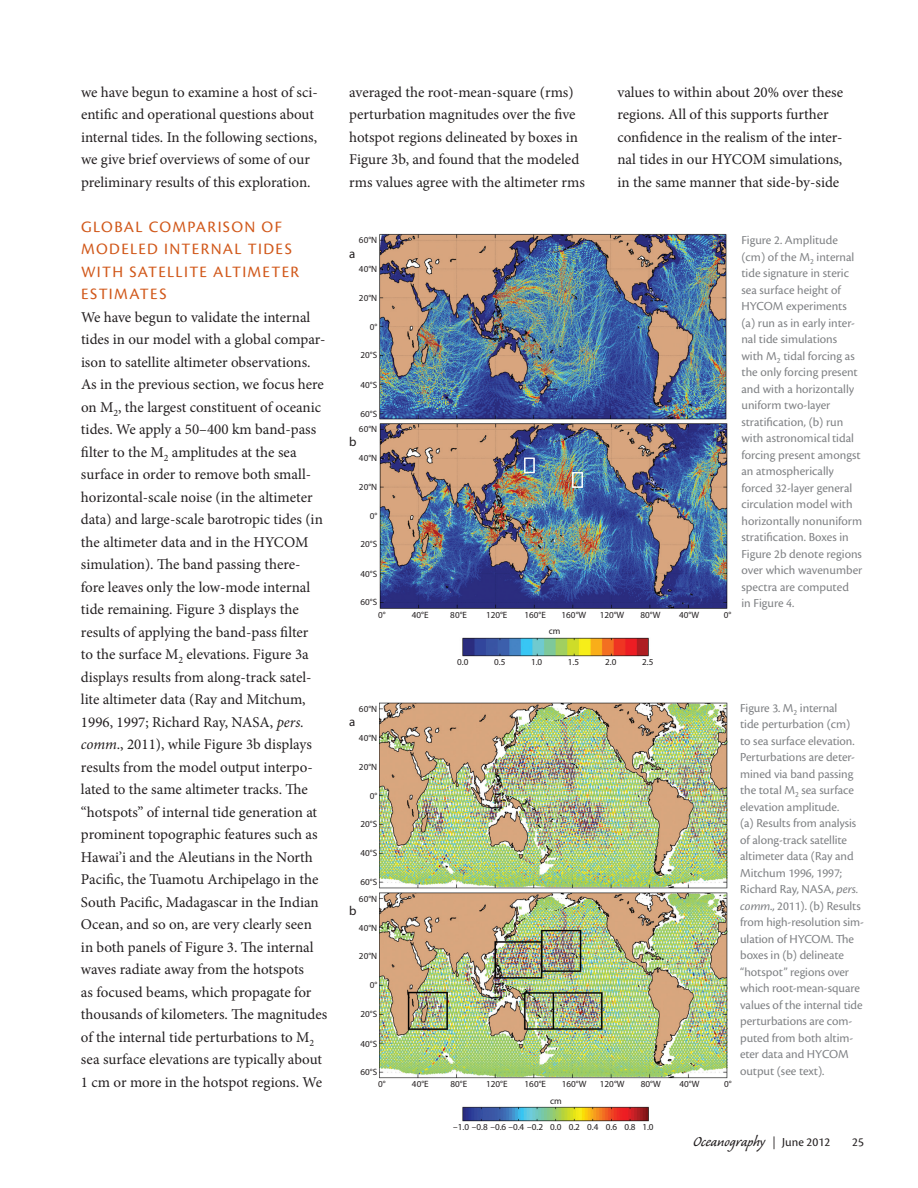
<style>
.page{position:relative;width:918px;height:1188px;background:#fff}
.page>*{position:absolute;margin:0;border:0;box-sizing:border-box;transform-origin:0 0}
.t1{font:18px "Caliban";color:#231f20}
.t2{font:16.5px/22.5px "Cronos Pro";letter-spacing:.08em;color:#d1581a;text-align:justify}
.t3{font:15px/22.5px "Minion Pro";color:#231f20}
.t4{font:12.9px "Myriad Pro";color:#231f20}
.t5{font:12.75px/16.5px "Cronos Pro";letter-spacing:-.005em;color:#808285}
.t6{font:12.75px "Cronos Pro";color:#231f20}
.t7{font:9.15px "Myriad Pro";color:#231f20}
.s1{font-style:italic}
.s2{font-family:"Minion Pro";font-size:12.75px}
.s3{font-family:"Cronos Pro";font-size:12.75px}
</style>
<div class="page">
<img style="left:379px;top:233px;width:349px;height:424px">
<img style="left:524px;top:457px;width:59px;height:31px">
<img style="left:379px;top:702px;width:349px;height:420px">
<p class="t3" style="left:81px;top:81px;width:238px">we have begun to examine a host of sci&shy;entific and operational questions about internal tides. In the following sections, we give brief overviews of some of our preliminary results of this exploration.</p>
<p class="t2" style="left:81px;top:216px;width:117px">GLOBAL COMPAR</p>
<p class="t2" style="left:218px;top:216px;width:66px">ISON OF</p>
<p class="t2" style="left:81px;top:238px;width:39px">MODELED</p>
<p class="t2" style="left:81px;top:238px;width:212px;text-indent:83px">INTERNAL TIDES WITH SATELLITE ALTIMETER ESTIMATES</p>
<p class="t3" style="left:81px;top:306px;width:248px">We have begun to validate the internal tides in our model with a global compar&shy;ison to satellite altimeter observations.<br>As in the previous section, we focus here on M<sub>2</sub>, the largest constituent of oceanic tides. We apply a 50–400 km band-pass filter to the M<sub>2</sub> amplitudes at the sea surface in order to remove both small&shy;horizontal-scale noise (in the altimeter data) and large-scale barotropic tides (in the altimeter data and in the HYCOM simulation). The band passing there&shy;fore leaves only the low-mode internal tide remaining. Figure 3 displays the results of applying the band-pass filter<br>to the surface M<sub>2</sub> elevations. Figure 3a displays results from along-track satel&shy;lite altimeter data (Ray and Mitchum, 1996, 1997; Richard Ray, NASA, <span class="s1">pers. comm</span>., 2011), while Figure 3b displays results from the model output interpo&shy;lated to the same altimeter tracks. The “hotspots” of internal tide generation at prominent topographic features such as Hawai’i and the Aleutians in the North Pacific, the Tuamotu Archipelago in the South Pacific, Madagascar in the Indian Ocean, and so on, are very clearly seen in both panels of Figure 3. The internal waves radiate away from the hotspots<br>as focused beams, which propagate for thousands of kilometers. The magnitudes of the internal tide perturbations to M<sub>2 </sub>sea surface elevations are typically about 1 cm or more in the hotspot regions. We</p>
<p class="t3" style="left:349px;top:81px;width:237px">averaged the root-mean-square (rms) perturbation magnitudes over the five hotspot regions delineated by boxes in Figure 3b, and found that the modeled rms values agree with the altimeter rms</p>
<p class="t3" style="left:617px;top:81px;width:227px">values to within about 20% over these regions. All of this supports further confidence in the realism of the inter&shy;nal tides in our HYCOM simulations, in the same manner that side-by-side</p>
<p class="t7" style="left:359px;top:235px;width:20px">60°N</p>
<p class="t4" style="left:349px;top:245px;width:8px">a</p>
<p class="t7" style="left:359px;top:263px;width:20px">40°N</p>
<p class="t7" style="left:359px;top:293px;width:20px">20°N</p>
<p class="t7" style="left:370px;top:321px;width:9px">0°</p>
<p class="t7" style="left:360px;top:350px;width:18px">20°S</p>
<p class="t7" style="left:360px;top:379px;width:18px">40°S</p>
<p class="t7" style="left:360px;top:408px;width:18px">60°S</p>
<p class="t7" style="left:359px;top:424px;width:20px">60°N</p>
<p class="t4" style="left:349px;top:434px;width:9px">b</p>
<p class="t7" style="left:359px;top:452px;width:20px">40°N</p>
<p class="t7" style="left:359px;top:481px;width:20px">20°N</p>
<p class="t7" style="left:370px;top:510px;width:9px">0°</p>
<p class="t7" style="left:360px;top:539px;width:18px">20°S</p>
<p class="t7" style="left:360px;top:568px;width:18px">40°S</p>
<p class="t7" style="left:360px;top:596px;width:18px">60°S</p>
<p class="t7" style="left:378px;top:609px;width:9px">0°</p>
<p class="t7" style="left:412px;top:609px;width:18px">40°E</p>
<p class="t7" style="left:450px;top:609px;width:18px">80°E</p>
<p class="t7" style="left:486px;top:609px;width:23px">120°E</p>
<p class="t7" style="left:524px;top:609px;width:23px">160°E</p>
<p class="t7" style="left:562px;top:609px;width:26px">160°W</p>
<p class="t7" style="left:600px;top:609px;width:26px">120°W</p>
<p class="t7" style="left:640px;top:609px;width:21px">80°W</p>
<p class="t7" style="left:679px;top:609px;width:21px">40°W</p>
<p class="t7" style="left:724px;top:609px;width:9px">0°</p>
<p class="t7" style="left:549px;top:625px;width:13px">cm</p>
<p class="t7" style="left:457px;top:656px;width:13px">0.0</p>
<p class="t7" style="left:494px;top:656px;width:13px">0.5</p>
<p class="t7" style="left:531px;top:656px;width:13px">1.0</p>
<p class="t7" style="left:568px;top:656px;width:13px">1.5</p>
<p class="t7" style="left:605px;top:656px;width:13px">2.0</p>
<p class="t7" style="left:642px;top:656px;width:13px">2.5</p>
<p class="t5" style="left:741px;top:232px;width:122px">Figure 2. Amplitude (cm) of the M<sub>2</sub> internal tide signature in steric sea surface height of<br>HYCOM experiments (a) run as in early inter&shy;nal tide simulations with M<sub>2</sub> tidal forcing as the only forcing present and with a horizontally uniform two-layer stratification, (b) run with astronomicaltidal forcing present amongst an atmospherically forced 32-layer general circulation model with horizontally nonuniform stratification. Boxes in<br>Figure 2b denote regions over which wavenumber spectra are computed<br>in Figure 4.</p>
<p class="t7" style="left:359px;top:703px;width:20px">60°N</p>
<p class="t4" style="left:349px;top:714px;width:8px">a</p>
<p class="t7" style="left:359px;top:733px;width:20px">40°N</p>
<p class="t7" style="left:359px;top:761px;width:20px">20°N</p>
<p class="t7" style="left:370px;top:790px;width:9px">0°</p>
<p class="t7" style="left:360px;top:819px;width:18px">20°S</p>
<p class="t7" style="left:360px;top:848px;width:18px">40°S</p>
<p class="t7" style="left:360px;top:877px;width:18px">60°S</p>
<p class="t7" style="left:359px;top:893px;width:20px">60°N</p>
<p class="t4" style="left:349px;top:902px;width:9px">b</p>
<p class="t7" style="left:359px;top:922px;width:20px">40°N</p>
<p class="t7" style="left:359px;top:951px;width:20px">20°N</p>
<p class="t7" style="left:370px;top:979px;width:9px">0°</p>
<p class="t7" style="left:360px;top:1008px;width:18px">20°S</p>
<p class="t7" style="left:360px;top:1038px;width:18px">40°S</p>
<p class="t7" style="left:360px;top:1066px;width:18px">60°S</p>
<p class="t7" style="left:378px;top:1078px;width:9px">0°</p>
<p class="t7" style="left:412px;top:1078px;width:18px">40°E</p>
<p class="t7" style="left:450px;top:1078px;width:18px">80°E</p>
<p class="t7" style="left:486px;top:1078px;width:23px">120°E</p>
<p class="t7" style="left:525px;top:1078px;width:23px">160°E</p>
<p class="t7" style="left:562px;top:1078px;width:26px">160°W</p>
<p class="t7" style="left:600px;top:1078px;width:26px">120°W</p>
<p class="t7" style="left:641px;top:1078px;width:22px">80°W</p>
<p class="t7" style="left:680px;top:1078px;width:22px">40°W</p>
<p class="t7" style="left:724px;top:1078px;width:9px">0°</p>
<p class="t7" style="left:453px;top:1121px;width:202px">–1.0 –0.8 –0.6 –0.4 –0.2 0.0 0.2 0.4 0.6 0.8 1.0</p>
<p class="t7" style="left:550px;top:1095px;width:13px">cm</p>
<p class="t5" style="left:740px;top:699px;width:125px">Figure 3. M<sub>2</sub> internal<br>tide perturbation (cm) to sea surface elevation.<br>Perturbations are deter&shy;mined via band passing the total M<sub>2</sub> sea surface elevation amplitude.<br>(a) Results from analysis of along-track satellite altimeter data (Ray and<br>Mitchum 1996, 1997;<br>Richard Ray, NASA, <span class="s1">pers. comm</span>., 2011). (b) Results from high-resolution sim&shy;ulation of HYCOM. The boxes in (b) delineate “hotspot” regions over which root-mean-square values of the internal tide perturbations are com&shy;puted from both altim&shy;eter data and HYCOM output (see text).</p>
<p class="t1" style="left:693px;top:1132px;width:139px">Oceanography <span class="s2">|</span> <span class="s3">June 2012</span></p>
<p class="t6" style="left:852px;top:1134px;width:13px">25</p>
</div>
